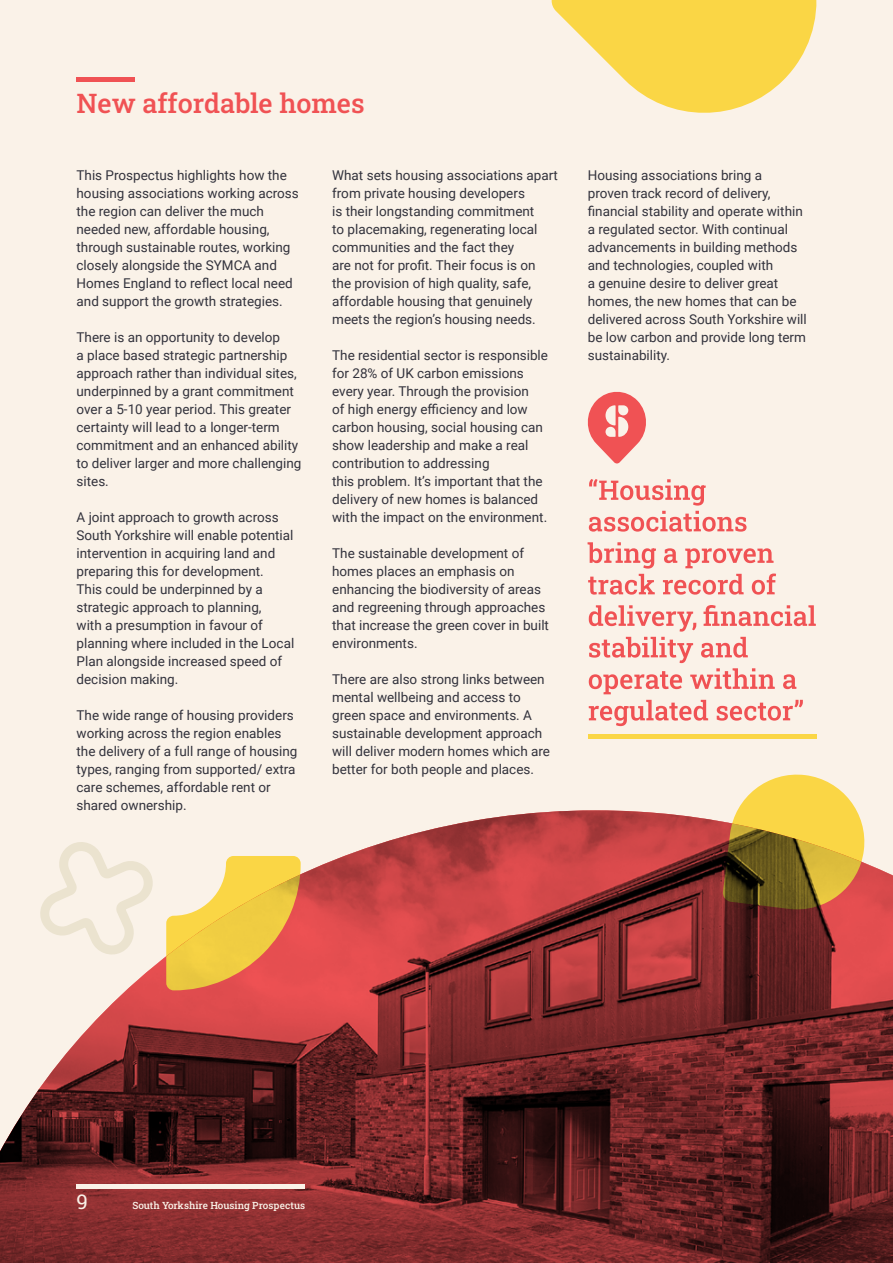
<style>
.page{position:relative;width:893px;height:1263px;background:#faf2e8}
.page>*{position:absolute;margin:0;border:0;box-sizing:border-box;transform-origin:0 0}
.t1{font:27px "Roboto Slab";color:#f05254}
.t2{font:20.25px "Roboto Slab";color:#faf2e8}
.t3{font:13.5px/18px "Roboto";color:#32323c}
.t4{font:9.9px "Roboto Slab";color:#faf2e8}
</style>
<div class="page">
<svg style="left:551px;top:0;width:266px;height:113px"></svg>
<svg style="left:737px;top:774px;width:119px;height:36px"></svg>
<img style="left:0;top:810px;width:893px;height:453px">
<hr style="left:77px;top:1184px;width:228px;height:4px;background:#faf2e8">
<hr style="left:77px;top:77px;width:58px;height:4px;background:#f05254">
<hr style="left:588px;top:734px;width:228px;height:4px;background:#fad645">
<svg style="left:587px;top:391px;width:59px;height:73px"></svg>
<svg style="left:589px;top:700px;width:214px;height:26px"></svg>
<svg style="left:589px;top:605px;width:227px;height:89px"></svg>
<svg style="left:587px;top:542px;width:189px;height:53px"></svg>
<svg style="left:589px;top:479px;width:157px;height:53px"></svg>
<p class="t1" style="left:77px;top:84px;width:290px">New affordable homes</p>
<p class="t3" style="left:77px;top:166px;width:224px">This Prospectus highlights how the housing associations working across the region can deliver the much needed new, affordable housing, through sustainable routes, working closely alongside the SYMCA and Homes England to reflect local need and support the growth strategies.</p>
<p class="t3" style="left:77px;top:328px;width:226px">There is an opportunity to develop<br>a place based strategic partnership approach rather than individual sites, underpinned by a grant commitment over a 5-10 year period. This greater certainty will lead to a longer-term commitment and an enhanced ability to deliver larger and more challenging sites.</p>
<p class="t3" style="left:77px;top:508px;width:219px">A joint approach to growth across<br>South Yorkshire will enable potential intervention in acquiring land and preparing this for development.<br>This could be underpinned by a strategic approach to planning,<br>with a presumption in favour of planning where included in the Local<br>Plan alongside increased speed of decision making.</p>
<p class="t3" style="left:77px;top:706px;width:222px">The wide range of housing providers working across the region enables the delivery of a full range of housing types, ranging from supported/ extra care schemes, affordable rent or shared ownership.</p>
<p class="t3" style="left:332px;top:166px;width:227px">What sets housing associations apart from private housing developers<br>is their longstanding commitment<br>to placemaking, regenerating local communities and the fact they<br>are not for profit. Their focus is on<br>the provision of high quality, safe, affordable housing that genuinely meets the region’s housing needs.</p>
<p class="t3" style="left:332px;top:346px;width:217px">The residential sector is responsible for 28% of UK carbon emissions every year. Through the provision<br>of high energy efficiency and low carbon housing, social housing can show leadership and make a real contribution to addressing</p>
<p class="t3" style="left:332px;top:472px;width:217px">this problem. It’s important that the delivery of new homes is balanced with the impact on the environment.</p>
<p class="t3" style="left:332px;top:544px;width:218px">The sustainable development of homes places an emphasis on enhancing the biodiversity of areas and regreening through approaches that increase the green cover in built environments.</p>
<p class="t3" style="left:332px;top:670px;width:219px">There are also strong links between mental wellbeing and access to green space and environments. A sustainable development approach will deliver modern homes which are better for both people and places.</p>
<p class="t3" style="left:588px;top:166px;width:221px">Housing associations bring a<br>proven track record of delivery, financial stability and operate within a regulated sector. With continual advancements in building methods and technologies, coupled with<br>a genuine desire to deliver great homes, the new homes that can be delivered across South Yorkshire will be low carbon and provide long term sustainability.</p>
<p class="t2" style="left:77px;top:1188px;width:13px">9</p>
<p class="t4" style="left:133px;top:1198px;width:174px">South Yorkshire Housing Prospectus</p>
</div>
